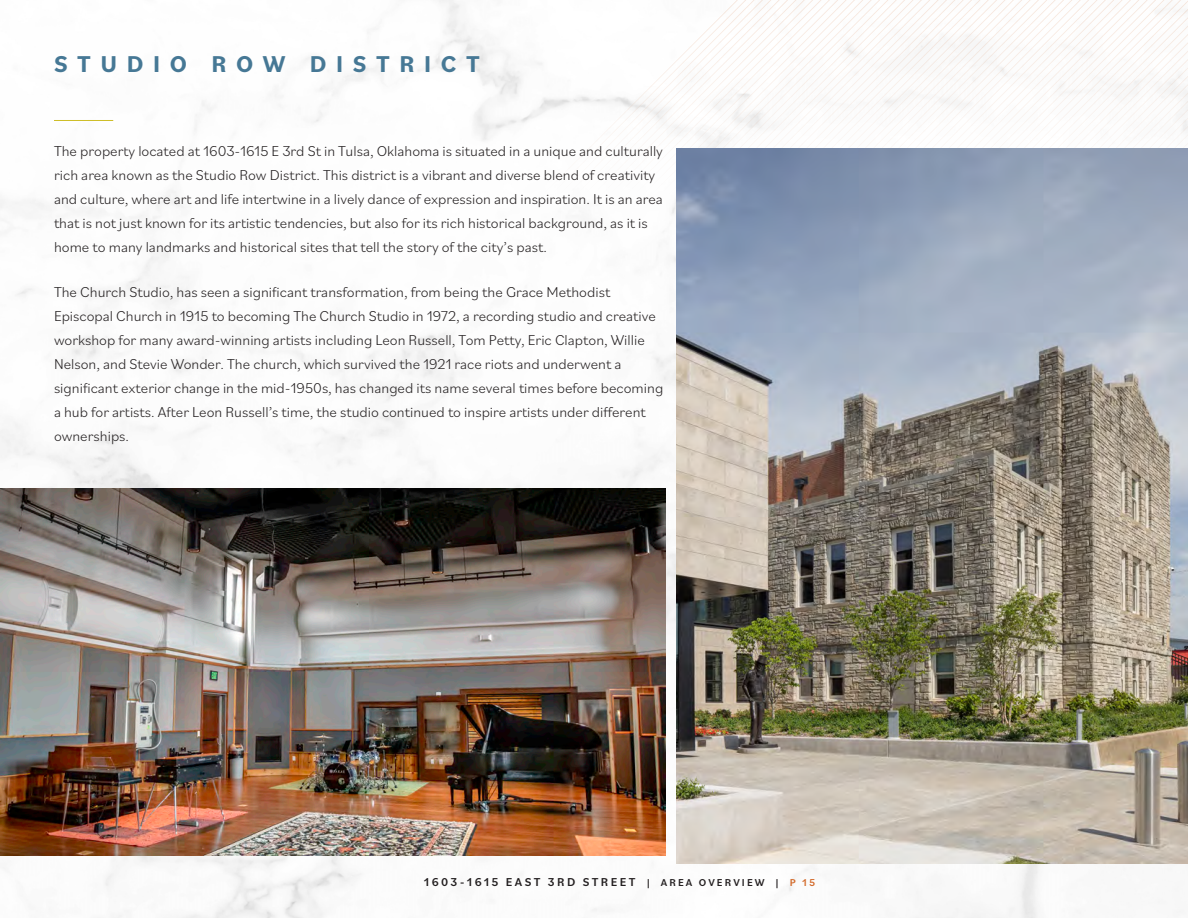
<style>
.page{position:relative;width:1188px;height:918px;background:#fff}
.page>*{position:absolute;margin:0;border:0;box-sizing:border-box;transform-origin:0 0}
.t1{font:700 24px "Bilo";letter-spacing:.4em;color:#467895}
.t2{font:300 15px/24px "Bilo";color:#231f20}
.t3{font:500 12px "Bilo";letter-spacing:.2em;color:#231f20}
.s1{font-size:10.5px}
.s2{font-size:10.5px;color:#d36a2a}
</style>
<div class="page">
<img style="left:0;top:0;width:1181px;height:918px">
<hr style="left:54px;top:120px;width:59px;height:1px;background:#cebe29">
<svg style="left:540px;top:0;width:385px;height:198px"></svg>
<img style="left:676px;top:148px;width:512px;height:716px">
<img style="left:0;top:489px;width:665px;height:366px">
<h1 class="t1" style="left:54px;top:47px;width:427px">STUDIO ROW DISTRICT</h1>
<p class="t2" style="left:54px;top:139px;width:611px">The property located at 1603-1615 E 3rd St in Tulsa, Oklahoma is situated in a unique and culturally rich area known as the Studio Row District. This district is a vibrant and diverse blend of creativity and culture, where art and life intertwine in a lively dance of expression and inspiration. It is an area that is not just known for its artistic tendencies, but also for its rich historical background, as it is home to many landmarks and historical sites that tell the story of the city’s past.</p>
<p class="t2" style="left:54px;top:280px;width:611px">The Church Studio, has seen a significant transformation, from being the Grace Methodist Episcopal Church in 1915 to becoming The Church Studio in 1972, a recording studio and creative workshop for many award-winning artists including Leon Russell, Tom Petty, Eric Clapton, Willie Nelson, and Stevie Wonder. The church, which survived the 1921 race riots and underwent a significant exterior change in the mid-1950s, has changed its name several times before becoming a hub for artists. After Leon Russell’s time, the studio continued to inspire artists under different ownerships.</p>
<p class="t3" style="left:424px;top:873px;width:393px">1603-1615 EAST 3RD STREET <span class="s1">| AREA OVERVIEW |</span> <span class="s2">P 15</span></p>
</div>
